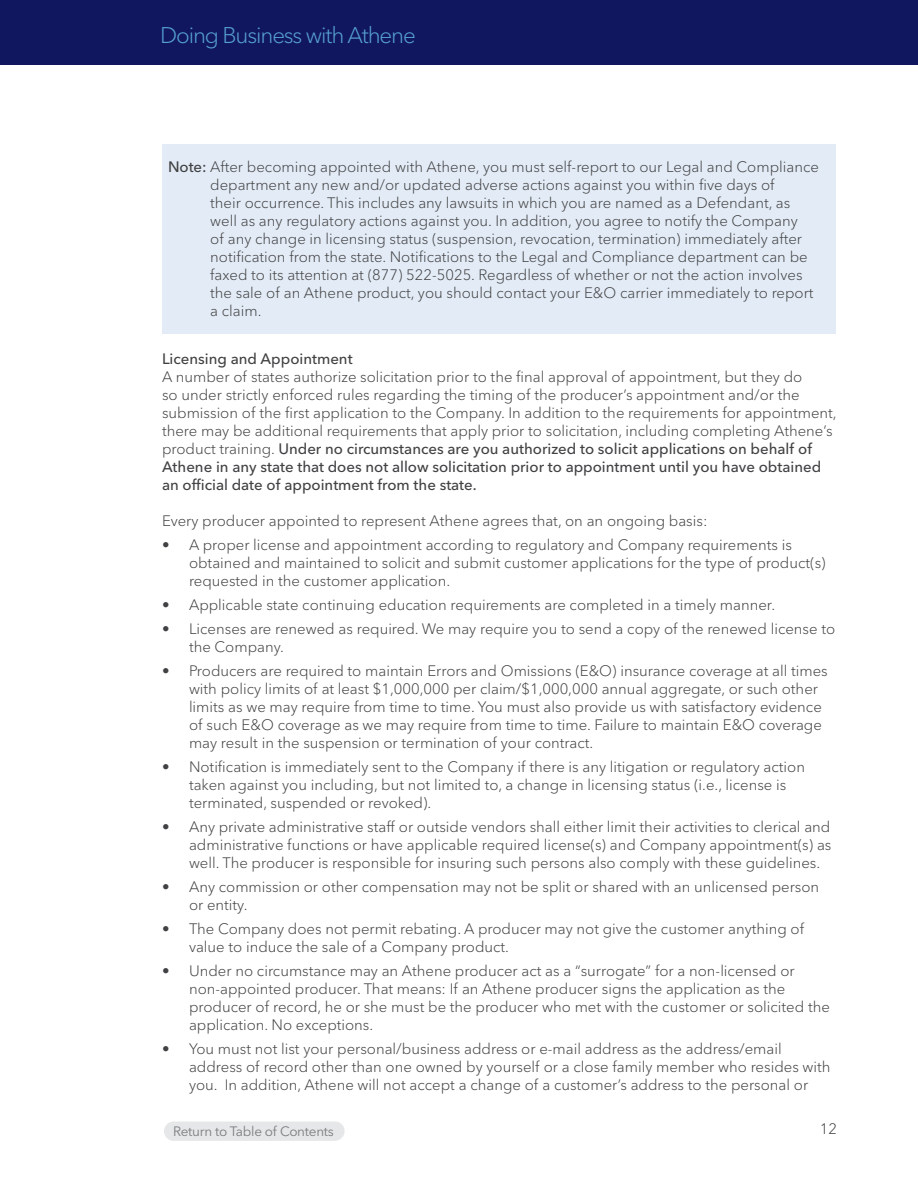
<style>
.page{position:relative;width:918px;height:1188px;background:#fff}
.page>*{position:absolute;margin:0;border:0;box-sizing:border-box;transform-origin:0 0}
.t1{font:300 22.5px "Avenir Next LT Pro";letter-spacing:-.05em;color:#56a0d3}
.t2{font:300 15px/18px "Avenir Next LT Pro";color:#414042}
.t3{font:500 15px "Avenir Next LT Pro";color:#414042}
.t4{font:13.5px "Avenir Next LT Pro";letter-spacing:-.02em;color:#7b7c7f}
.s1{font-weight:500}
</style>
<div class="page">
<div style="left:0;top:0;width:918px;height:65px;background:#11175e"></div>
<div style="left:162px;top:144px;width:674px;height:190px;background:#e3ecf6"></div>
<svg style="left:164px;top:1121px;width:181px;height:20px;background:#e7e8e9"></svg>
<h1 class="t1" style="left:160px;top:21px;width:257px">Doing Business with Athene</h1>
<p class="t2" style="left:210px;top:158px;width:610px;text-indent:-42px"><span class="s1">Note:</span> After becoming appointed with Athene, you must self-report to our Legal and Compliance department any new and/or updated adverse actions against you within five days of<br>their occurrence. This includes any lawsuits in which you are named as a Defendant, as well as any regulatory actions against you. In addition, you agree to notify the Company<br>of any change in licensing status (suspension, revocation, termination) immediately after notification from the state. Notifications to the Legal and Compliance department can be faxed to its attention at (877) 522-5025. Regardless of whether or not the action involves the sale of an Athene product, you should contact your E&amp;O carrier immediately to report a claim.</p>
<p class="t3" style="left:162px;top:350px;width:192px">Licensing and Appointment</p>
<p class="t2" style="left:162px;top:368px;width:676px">A number of states authorize solicitation prior to the final approval of appointment, but they do<br>so under strictly enforced rules regarding the timing of the producer’s appointment and/or the submission of the first application to the Company. In addition to the requirements for appointment, there may be additional requirements that apply prior to solicitation, including completing Athene’s product training. <span class="s1">Under no circumstances are you authorized to solicit applications on behalf of Athene in any state that does not allow solicitation prior to appointment until you have obtained an official date of appointment from the state.</span></p>
<p class="t2" style="left:162px;top:512px;width:547px">Every producer appointed to represent Athene agrees that, on an ongoing basis:</p>
<p class="t2" style="left:189px;top:536px;width:638px;text-indent:-27px">• A proper license and appointment according to regulatory and Company requirements is obtained and maintained to solicit and submit customer applications for the type of product(s) requested in the customer application.</p>
<p class="t2" style="left:162px;top:596px;width:615px">• Applicable state continuing education requirements are completed in a timely manner.</p>
<p class="t2" style="left:189px;top:620px;width:648px;text-indent:-27px">• Licenses are renewed as required. We may require you to send a copy of the renewed license to the Company.</p>
<p class="t2" style="left:189px;top:662px;width:640px;text-indent:-27px">• Producers are required to maintain Errors and Omissions (E&amp;O) insurance coverage at all times with policy limits of at least $1,000,000 per claim/$1,000,000 annual aggregate, or such other limits as we may require from time to time. You must also provide us with satisfactory evidence of such E&amp;O coverage as we may require from time to time. Failure to maintain E&amp;O coverage may result in the suspension or termination of your contract.</p>
<p class="t2" style="left:189px;top:758px;width:618px;text-indent:-27px">• Notification is immediately sent to the Company if there is any litigation or regulatory action taken against you including, but not limited to, a change in licensing status (i.e., license is terminated, suspended or revoked).</p>
<p class="t2" style="left:189px;top:818px;width:644px;text-align:justify;text-indent:-27px">• Any private administrative staff or outside vendors shall either limit their activities to clerical and administrative functions or have applicable required license(s) and Company appointment(s) as well. The producer is responsible for insuring such persons also comply with these guidelines.</p>
<p class="t2" style="left:189px;top:878px;width:632px;text-indent:-27px">• Any commission or other compensation may not be split or shared with an unlicensed person or entity.</p>
<p class="t2" style="left:189px;top:920px;width:617px;text-indent:-27px">• The Company does not permit rebating. A producer may not give the customer anything of value to induce the sale of a Company product.</p>
<p class="t2" style="left:189px;top:962px;width:642px;text-indent:-27px">• Under no circumstance may an Athene producer act as a “surrogate” for a non-licensed or non-appointed producer. That means: If an Athene producer signs the application as the producer of record, he or she must be the producer who met with the customer or solicited the application. No exceptions.</p>
<p class="t2" style="left:189px;top:1040px;width:643px;text-indent:-27px">• You must not list your personal/business address or e-mail address as the address/email address of record other than one owned by yourself or a close family member who resides with you. In addition, Athene will not accept a change of a customer’s address to the personal or</p>
<p class="t4" style="left:173px;top:1123px;width:162px">Return to Table of Contents</p>
<p class="t2" style="left:820px;top:1120px;width:19px">12</p>
</div>
